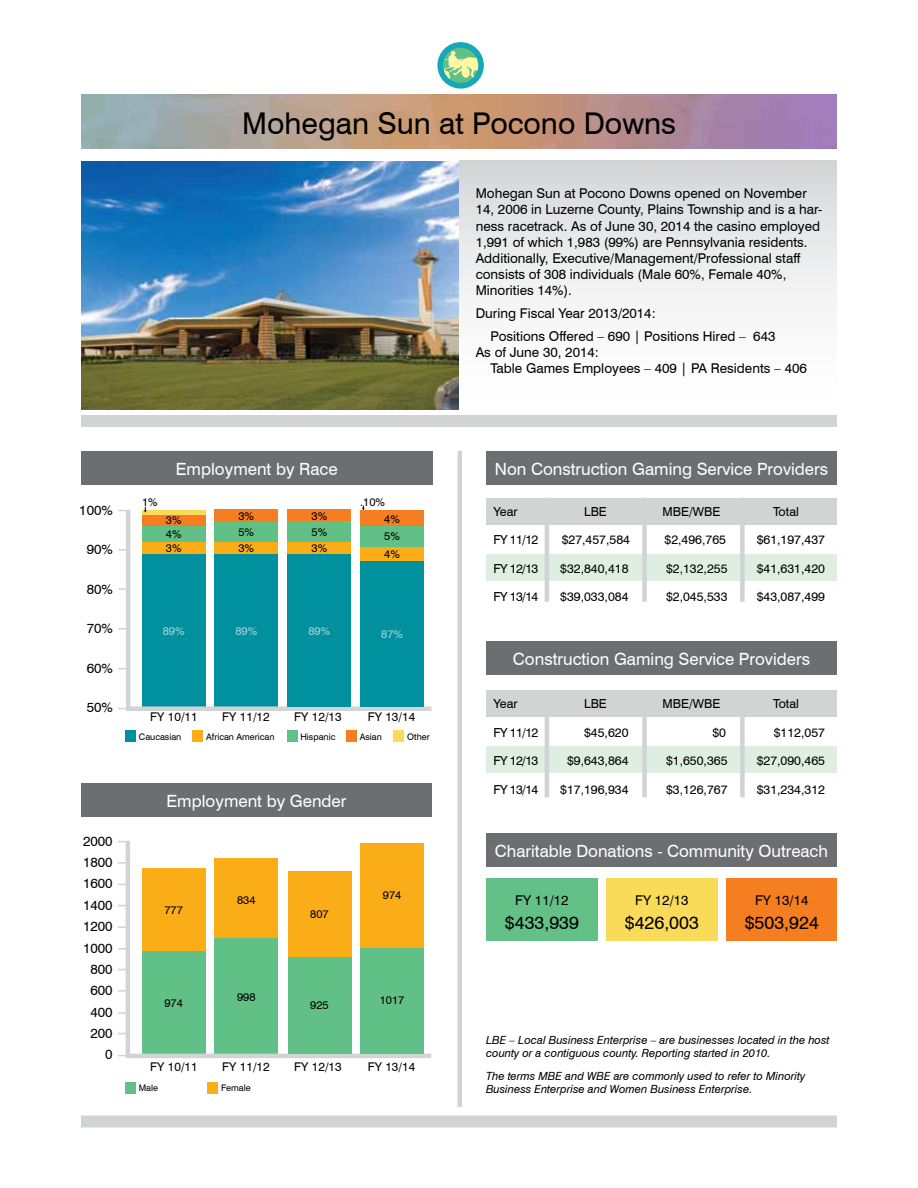
<style>
.page{position:relative;width:918px;height:1188px;background:#fff}
.page>*{position:absolute;margin:0;border:0;box-sizing:border-box;transform-origin:0 0}
.t1{font:30px "Swiss 721 BT";color:#000}
.t2{font:18px "Swiss 721 BT";color:#000}
.t3{font:16.8px "Swiss 721 BT";color:#fff}
.t4{font:13.5px/21.5px "Swiss 721 BT";color:#000}
.t5{font:12.45px "Swiss 721 BT";color:#000}
.t6{font:12px "Swiss 721 BT";color:#000}
.t7{font:italic 11.25px/13.2px "Swiss 721 BT";color:#000}
.t8{font:11.25px "Swiss 721 BT";color:#000}
.t9{font:11.25px "Swiss 721 BT";color:#a4d3da}
.t10{font:9px "Swiss 721 BT";color:#000}
</style>
<div class="page">
<img style="left:81px;top:94px;width:756px;height:54px">
<div style="left:459px;top:161px;width:378px;height:261px;background:linear-gradient(to bottom,#d8d9db,#fff)"></div>
<hr style="left:458px;top:451px;width:4px;height:656px;background:#d1d3d4">
<div style="left:81px;top:1116px;width:756px;height:12px;background:#d1d3d4"></div>
<img style="left:81px;top:162px;width:378px;height:247px">
<div style="left:486px;top:833px;width:351px;height:34px;background:#6d6e71"></div>
<div style="left:486px;top:879px;width:112px;height:62px;background:#63c087"></div>
<div style="left:727px;top:879px;width:110px;height:62px;background:#f57e20"></div>
<div style="left:606px;top:879px;width:111px;height:62px;background:#f9da59"></div>
<div style="left:81px;top:451px;width:351px;height:34px;background:#6d6e71"></div>
<svg style="left:118px;top:549px;width:6px;height:2px"></svg>
<svg style="left:118px;top:588px;width:6px;height:2px"></svg>
<svg style="left:118px;top:628px;width:6px;height:2px"></svg>
<div style="left:81px;top:784px;width:351px;height:33px;background:#6d6e71"></div>
<svg style="left:123px;top:840px;width:308px;height:218px"></svg>
<svg style="left:124px;top:505px;width:308px;height:206px"></svg>
<div style="left:486px;top:498px;width:351px;height:27px;background:#d1d3d4"></div>
<div style="left:486px;top:690px;width:351px;height:27px;background:#d1d3d4"></div>
<div style="left:486px;top:554px;width:351px;height:27px;background:#deefe1"></div>
<div style="left:486px;top:746px;width:351px;height:27px;background:#deefe1"></div>
<div style="left:486px;top:451px;width:351px;height:34px;background:#6d6e71"></div>
<div style="left:486px;top:642px;width:351px;height:33px;background:#6d6e71"></div>
<hr style="left:545px;top:498px;width:4px;height:104px;background:#d1d3d4">
<div style="left:642px;top:498px;width:5px;height:104px;background:#d1d3d4"></div>
<div style="left:740px;top:498px;width:5px;height:104px;background:#d1d3d4"></div>
<hr style="left:545px;top:693px;width:4px;height:104px;background:#d1d3d4">
<div style="left:642px;top:693px;width:5px;height:104px;background:#d1d3d4"></div>
<div style="left:740px;top:693px;width:5px;height:104px;background:#d1d3d4"></div>
<div style="left:288px;top:956px;width:63px;height:98px;background:#61c086"></div>
<div style="left:361px;top:945px;width:63px;height:109px;background:#61c086"></div>
<div style="left:288px;top:871px;width:63px;height:85px;background:#fbad18"></div>
<div style="left:361px;top:843px;width:63px;height:104px;background:#fbad18"></div>
<div style="left:288px;top:554px;width:63px;height:153px;background:#00909e"></div>
<div style="left:361px;top:561px;width:63px;height:146px;background:#00909e"></div>
<div style="left:81px;top:415px;width:756px;height:12px;background:#d1d3d4"></div>
<svg style="left:437px;top:42px;width:47px;height:47px"></svg>
<svg style="left:443px;top:48px;width:35px;height:35px"></svg>
<div style="left:125px;top:730px;width:11px;height:12px;background:#00909e"></div>
<div style="left:193px;top:730px;width:10px;height:12px;background:#fbad18"></div>
<div style="left:287px;top:730px;width:10px;height:12px;background:#61c086"></div>
<div style="left:394px;top:730px;width:10px;height:12px;background:#f9da59"></div>
<div style="left:346px;top:730px;width:11px;height:12px;background:#f57e20"></div>
<div style="left:125px;top:1082px;width:11px;height:12px;background:#61c086"></div>
<div style="left:208px;top:1082px;width:10px;height:12px;background:#fbad18"></div>
<h1 class="t1" style="left:242px;top:105px;width:435px">Mohegan Sun at Pocono Downs</h1>
<p class="t4" style="left:476px;top:186px;width:348px;line-height:16px">Mohegan Sun at Pocono Downs opened on November 14, 2006 in Luzerne County, Plains Township and is a har&shy;ness racetrack. As of June 30, 2014 the casino employed 1,991 of which 1,983 (99%) are Pennsylvania residents.<br>Additionally, Executive/Management/Professional staff consists of 308 individuals (Male 60%, Female 40%, Minorities 14%).</p>
<p class="t4" style="left:491px;top:301px;width:286px;line-height:23px;text-indent:-15px">During Fiscal Year 2013/2014:<br>Positions Offered – 690 | Positions Hired – 643</p>
<p class="t4" style="left:490px;top:344px;width:318px;line-height:16.2px;text-indent:-15px">As of June 30, 2014:<br>Table Games Employees – 409 | PA Residents – 406</p>
<p class="t4" style="left:79px;top:499px;width:35px">100%</p>
<p class="t4" style="left:87px;top:539px;width:28px">90%</p>
<p class="t4" style="left:87px;top:578px;width:28px">80%</p>
<p class="t4" style="left:87px;top:618px;width:28px">70%</p>
<p class="t4" style="left:87px;top:657px;width:28px">60%</p>
<p class="t4" style="left:87px;top:696px;width:28px">50%</p>
<p class="t4" style="left:83px;top:830px;width:31px;text-align:right">2000<br>1800<br>1600<br>1400<br>1200<br>1000<br>800<br>600<br>400<br>200<br>0</p>
<p class="t3" style="left:176px;top:458px;width:163px">Employment by Race</p>
<p class="t8" style="left:142px;top:495px;width:17px">1%</p>
<p class="t8" style="left:360px;top:495px;width:26px">.10%</p>
<p class="t8" style="left:166px;top:513px;width:17px">3%</p>
<p class="t8" style="left:238px;top:509px;width:17px">3%</p>
<p class="t8" style="left:312px;top:509px;width:17px">3%</p>
<p class="t8" style="left:384px;top:512px;width:17px">4%</p>
<p class="t8" style="left:166px;top:527px;width:17px">4%</p>
<p class="t8" style="left:238px;top:525px;width:17px">5%</p>
<p class="t8" style="left:312px;top:525px;width:17px">5%</p>
<p class="t8" style="left:384px;top:529px;width:17px">5%</p>
<p class="t8" style="left:166px;top:541px;width:17px">3%</p>
<p class="t8" style="left:238px;top:541px;width:17px">3%</p>
<p class="t8" style="left:312px;top:541px;width:17px">3%</p>
<p class="t8" style="left:384px;top:547px;width:17px">4%</p>
<p class="t9" style="left:163px;top:624px;width:23px">89%</p>
<p class="t9" style="left:235px;top:624px;width:23px">89%</p>
<p class="t9" style="left:308px;top:624px;width:23px">89%</p>
<p class="t9" style="left:381px;top:627px;width:23px">87%</p>
<p class="t6" style="left:150px;top:709px;width:49px">FY 10/11</p>
<p class="t6" style="left:222px;top:709px;width:49px">FY 11/12</p>
<p class="t6" style="left:294px;top:709px;width:49px">FY 12/13</p>
<p class="t6" style="left:368px;top:709px;width:49px">FY 13/14</p>
<p class="t10" style="left:139px;top:731px;width:44px">Caucasian</p>
<p class="t10" style="left:206px;top:731px;width:70px">African American</p>
<p class="t10" style="left:300px;top:731px;width:37px">Hispanic</p>
<p class="t10" style="left:360px;top:731px;width:24px">Asian</p>
<p class="t10" style="left:407px;top:731px;width:24px">Other</p>
<p class="t3" style="left:167px;top:791px;width:181px">Employment by Gender</p>
<p class="t8" style="left:164px;top:903px;width:20px">777</p>
<p class="t8" style="left:164px;top:996px;width:20px">974</p>
<p class="t8" style="left:237px;top:893px;width:20px">834</p>
<p class="t8" style="left:237px;top:990px;width:20px">998</p>
<p class="t8" style="left:310px;top:907px;width:20px">807</p>
<p class="t8" style="left:310px;top:998px;width:20px">925</p>
<p class="t8" style="left:383px;top:888px;width:20px">974</p>
<p class="t8" style="left:380px;top:993px;width:26px">1017</p>
<p class="t6" style="left:150px;top:1059px;width:49px">FY 10/11</p>
<p class="t6" style="left:222px;top:1059px;width:49px">FY 11/12</p>
<p class="t6" style="left:294px;top:1059px;width:49px">FY 12/13</p>
<p class="t6" style="left:368px;top:1059px;width:49px">FY 13/14</p>
<p class="t10" style="left:139px;top:1082px;width:21px">Male</p>
<p class="t10" style="left:221px;top:1082px;width:31px">Female</p>
<p class="t3" style="left:495px;top:459px;width:335px">Non Construction Gaming Service Providers</p>
<p class="t5" style="left:494px;top:504px;width:26px">Year</p>
<p class="t5" style="left:584px;top:504px;width:24px">LBE</p>
<p class="t5" style="left:663px;top:504px;width:59px">MBE/WBE</p>
<p class="t5" style="left:773px;top:504px;width:27px">Total</p>
<p class="t5" style="left:494px;top:532px;width:46px">FY 11/12</p>
<p class="t5" style="left:562px;top:532px;width:70px">$27,457,584</p>
<p class="t5" style="left:665px;top:532px;width:63px">$2,496,765</p>
<p class="t5" style="left:757px;top:532px;width:70px">$61,197,437</p>
<p class="t5" style="left:494px;top:561px;width:46px">FY 12/13</p>
<p class="t5" style="left:560px;top:561px;width:70px">$32,840,418</p>
<p class="t5" style="left:666px;top:561px;width:63px">$2,132,255</p>
<p class="t5" style="left:757px;top:561px;width:70px">$41,631,420</p>
<p class="t5" style="left:494px;top:589px;width:46px">FY 13/14</p>
<p class="t5" style="left:560px;top:589px;width:70px">$39,033,084</p>
<p class="t5" style="left:666px;top:589px;width:63px">$2,045,533</p>
<p class="t5" style="left:757px;top:589px;width:70px">$43,087,499</p>
<p class="t3" style="left:513px;top:649px;width:299px">Construction Gaming Service Providers</p>
<p class="t5" style="left:494px;top:696px;width:26px">Year</p>
<p class="t5" style="left:584px;top:696px;width:24px">LBE</p>
<p class="t5" style="left:663px;top:696px;width:59px">MBE/WBE</p>
<p class="t5" style="left:773px;top:696px;width:27px">Total</p>
<p class="t5" style="left:494px;top:725px;width:46px">FY 11/12</p>
<p class="t5" style="left:584px;top:725px;width:46px">$45,620</p>
<p class="t5" style="left:712px;top:725px;width:15px">$0</p>
<p class="t5" style="left:774px;top:725px;width:53px">$112,057</p>
<p class="t5" style="left:494px;top:753px;width:46px">FY 12/13</p>
<p class="t5" style="left:567px;top:753px;width:63px">$9,643,864</p>
<p class="t5" style="left:666px;top:753px;width:63px">$1,650,365</p>
<p class="t5" style="left:757px;top:753px;width:70px">$27,090,465</p>
<p class="t5" style="left:494px;top:782px;width:46px">FY 13/14</p>
<p class="t5" style="left:560px;top:782px;width:70px">$17,196,934</p>
<p class="t5" style="left:666px;top:782px;width:63px">$3,126,767</p>
<p class="t5" style="left:757px;top:782px;width:70px">$31,234,312</p>
<p class="t3" style="left:495px;top:840px;width:335px">Charitable Donations - Community Outreach</p>
<p class="t4" style="left:515px;top:889px;width:55px">FY 11/12</p>
<h2 class="t2" style="left:505px;top:911px;width:76px">$433,939</h2>
<p class="t4" style="left:635px;top:889px;width:55px">FY 12/13</p>
<h2 class="t2" style="left:625px;top:911px;width:76px">$426,003</h2>
<p class="t4" style="left:755px;top:889px;width:55px">FY 13/14</p>
<h2 class="t2" style="left:745px;top:911px;width:76px">$503,924</h2>
<p class="t7" style="left:486px;top:1033px;width:345px">LBE – Local Business Enterprise – are businesses located in the host county or a contiguous county. Reporting started in 2010.</p>
<p class="t7" style="left:486px;top:1070px;width:321px">The terms MBE and WBE are commonly used to refer to Minority<br>Business Enterprise and Women Business Enterprise.</p>
</div>
